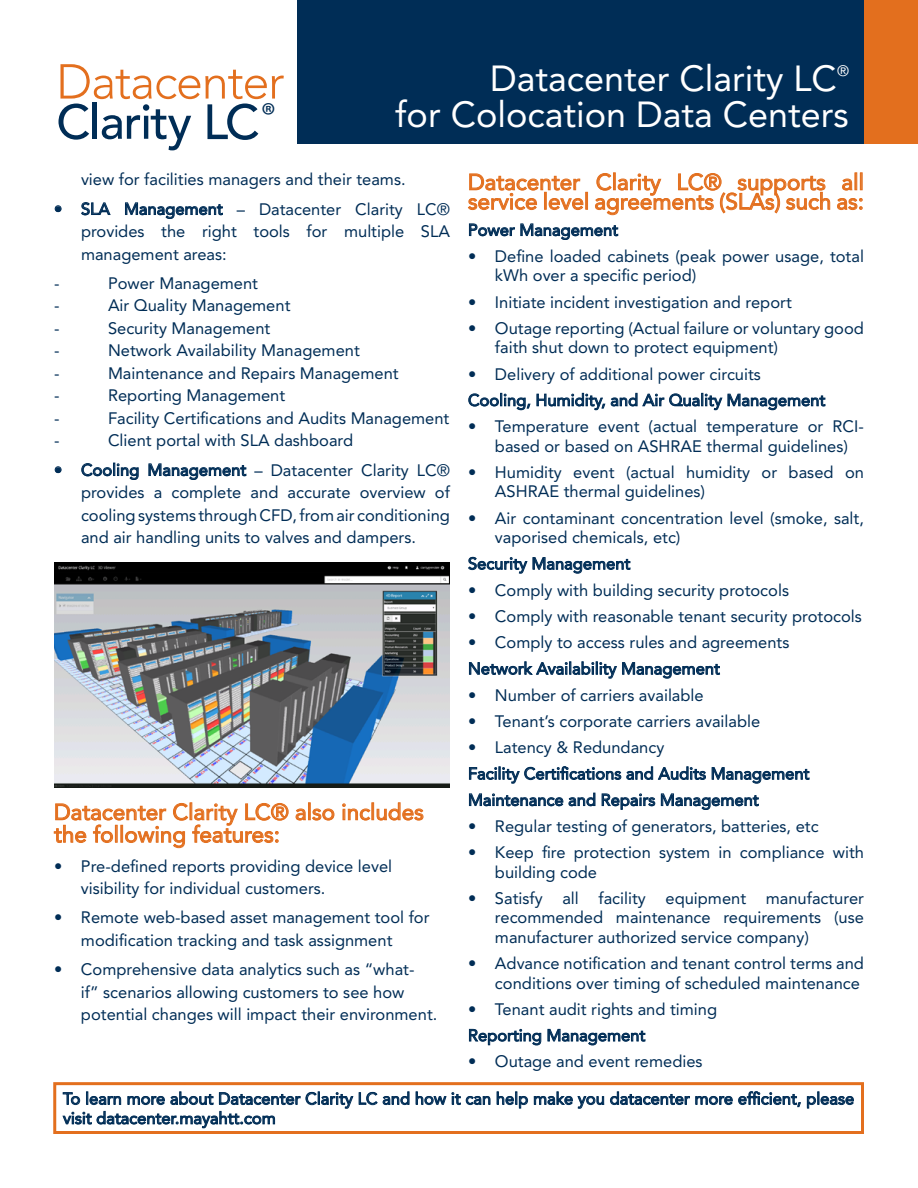
<style>
.page{position:relative;width:918px;height:1188px;background:#fff}
.page>*{position:absolute;margin:0;border:0;box-sizing:border-box;transform-origin:0 0}
.t1{font:36px "Avenir LT Std";color:#fff}
.t2{font:34.95px "Myriad Pro";color:#002d56}
.t3{font:22.5px/22.5px "Avenir LT Std";color:#e36f1e}
.t4{font:16.5px/19.5px "Avenir LT Std";color:#002d56}
.t5{font:15px "Avenir LT Std";color:#fff}
</style>
<div class="page">
<svg style="left:59px;top:64px;width:225px;height:86px"></svg>
<div style="left:297px;top:0;width:581px;height:144px;background:#002d56"></div>
<div style="left:864px;top:0;width:54px;height:144px;background:#e36f1e"></div>
<svg style="left:54px;top:205px;width:8px;height:7px"></svg>
<svg style="left:81px;top:202px;width:30px;height:14px"></svg>
<svg style="left:125px;top:202px;width:98px;height:17px"></svg>
<svg style="left:54px;top:466px;width:8px;height:7px"></svg>
<svg style="left:81px;top:463px;width:58px;height:17px"></svg>
<svg style="left:148px;top:463px;width:99px;height:17px"></svg>
<svg style="left:295px;top:808px;width:11px;height:13px"></svg>
<div style="left:308px;top:802px;width:3px;height:18px;border:1px solid #e36f1e"></div>
<svg style="left:312px;top:808px;width:23px;height:13px"></svg>
<svg style="left:342px;top:802px;width:82px;height:19px"></svg>
<svg style="left:54px;top:802px;width:235px;height:46px"></svg>
<svg style="left:842px;top:172px;width:15px;height:19px"></svg>
<div style="left:860px;top:172px;width:3px;height:18px;border:1px solid #e36f1e"></div>
<svg style="left:468px;top:173px;width:116px;height:38px"></svg>
<div style="left:585px;top:192px;width:3px;height:18px;border:1px solid #e36f1e"></div>
<svg style="left:595px;top:173px;width:235px;height:42px"></svg>
<svg style="left:837px;top:198px;width:26px;height:12px"></svg>
<svg style="left:469px;top:223px;width:150px;height:17px"></svg>
<svg style="left:468px;top:392px;width:358px;height:19px"></svg>
<svg style="left:468px;top:556px;width:163px;height:18px"></svg>
<svg style="left:469px;top:661px;width:251px;height:18px"></svg>
<svg style="left:469px;top:766px;width:341px;height:18px"></svg>
<svg style="left:469px;top:792px;width:290px;height:18px"></svg>
<svg style="left:469px;top:1028px;width:177px;height:18px"></svg>
<img style="left:54px;top:562px;width:396px;height:225px">
<svg style="left:534px;top:1091px;width:70px;height:18px"></svg>
<svg style="left:610px;top:1091px;width:191px;height:16px"></svg>
<svg style="left:807px;top:1092px;width:47px;height:17px"></svg>
<svg style="left:62px;top:1091px;width:466px;height:38px"></svg>
<div style="left:53px;top:1082px;width:811px;height:52px;border:3px solid #e36f1e"></div>
<h2 class="t2" style="left:261px;top:94px;width:16px">®</h2>
<h1 class="t1" style="left:490px;top:58px;width:348px">Datacenter Clarity LC</h1>
<p class="t5" style="left:837px;top:62px;width:13px">®</p>
<h1 class="t1" style="left:395px;top:94px;width:455px">for Colocation Data Centers</h1>
<p class="t4" style="left:81px;top:170px;width:326px">view for facilities managers and their teams.</p>
<p class="t4" style="left:81px;top:198px;width:370px;line-height:22.5px;text-align:justify;text-indent:-27px">• SLA Management – Datacenter Clarity LC® provides the right tools for multiple SLA management areas:</p>
<p class="t4" style="left:54px;top:273px;width:7px">-</p>
<p class="t4" style="left:108px;top:273px;width:152px">Power Management</p>
<p class="t4" style="left:54px;top:296px;width:7px">-</p>
<p class="t4" style="left:108px;top:296px;width:184px">Air Quality Management</p>
<p class="t4" style="left:54px;top:318px;width:7px">-</p>
<p class="t4" style="left:108px;top:318px;width:164px">Security Management</p>
<p class="t4" style="left:54px;top:341px;width:7px">-</p>
<p class="t4" style="left:108px;top:341px;width:253px">Network Availability Management</p>
<p class="t4" style="left:54px;top:363px;width:7px">-</p>
<p class="t4" style="left:108px;top:363px;width:292px">Maintenance and Repairs Management</p>
<p class="t4" style="left:54px;top:386px;width:7px">-</p>
<p class="t4" style="left:108px;top:386px;width:179px">Reporting Management</p>
<p class="t4" style="left:54px;top:408px;width:7px">-</p>
<p class="t4" style="left:108px;top:408px;width:343px">Facility Certifications and Audits Management</p>
<p class="t4" style="left:54px;top:431px;width:7px">-</p>
<p class="t4" style="left:108px;top:431px;width:247px">Client portal with SLA dashboard</p>
<p class="t4" style="left:81px;top:459px;width:371px;line-height:22.5px;text-align:justify;text-indent:-27px">• Cooling Management – Datacenter Clarity LC® provides a complete and accurate overview of cooling systems through CFD, from air conditioning and air handling units to valves and dampers.</p>
<h3 class="t3" style="left:468px;top:172px;width:398px;line-height:19.5px">Datacenter Clarity LC® supports all service level agreements (SLAs) such as:</h3>
<p class="t4" style="left:468px;top:220px;width:152px">Power Management</p>
<p class="t4" style="left:495px;top:246px;width:371px;text-indent:-27px">• Define loaded cabinets (peak power usage, total kWh over a specific period)</p>
<p class="t4" style="left:468px;top:292px;width:325px">• Initiate incident investigation and report</p>
<p class="t4" style="left:495px;top:318px;width:371px;text-indent:-27px">• Outage reporting (Actual failure or voluntary good faith shut down to protect equipment)</p>
<p class="t4" style="left:468px;top:361px;width:359px;line-height:26.2px">• Delivery of additional power circuits<br>Cooling, Humidity, and Air Quality Management</p>
<p class="t4" style="left:495px;top:417px;width:371px;text-indent:-27px">• Temperature event (actual temperature or RCI&shy;based or based on ASHRAE thermal guidelines)</p>
<p class="t4" style="left:495px;top:462px;width:370px;text-indent:-27px">• Humidity event (actual humidity or based on<br>ASHRAE thermal guidelines)</p>
<p class="t4" style="left:495px;top:508px;width:370px;text-indent:-27px">• Air contaminant concentration level (smoke, salt, vaporised chemicals, etc)</p>
<p class="t4" style="left:468px;top:554px;width:164px">Security Management</p>
<p class="t4" style="left:468px;top:580px;width:323px">• Comply with building security protocols</p>
<p class="t4" style="left:468px;top:606px;width:395px">• Comply with reasonable tenant security protocols</p>
<p class="t4" style="left:468px;top:629px;width:323px;line-height:26.2px">• Comply to access rules and agreements<br>Network Availability Management</p>
<p class="t4" style="left:468px;top:685px;width:237px">• Number of carriers available</p>
<p class="t4" style="left:468px;top:711px;width:294px">• Tenant’s corporate carriers available</p>
<p class="t4" style="left:468px;top:734px;width:343px;line-height:26.2px">• Latency &amp; Redundancy<br>Facility Certifications and Audits Management<br>Maintenance and Repairs Management</p>
<p class="t4" style="left:468px;top:816px;width:352px">• Regular testing of generators, batteries, etc</p>
<p class="t4" style="left:495px;top:843px;width:371px;text-indent:-27px">• Keep fire protection system in compliance with building code</p>
<p class="t4" style="left:495px;top:888px;width:371px;text-align:justify;text-indent:-27px">• Satisfy all facility equipment manufacturer recommended maintenance requirements (use manufacturer authorized service company)</p>
<p class="t4" style="left:468px;top:954px;width:397px;text-align:right">• Advance notification and tenant control terms and conditions over timing of scheduled maintenance</p>
<p class="t4" style="left:468px;top:996px;width:251px;line-height:26.2px">• Tenant audit rights and timing<br>Reporting Management</p>
<p class="t4" style="left:468px;top:1052px;width:236px">• Outage and event remedies</p>
<p class="t4" style="left:63px;top:1089px;width:793px">To learn more about Datacenter Clarity LC and how it can help make you datacenter more efficient, please visit datacenter.mayahtt.com</p>
<h3 class="t3" style="left:54px;top:801px;width:371px">Datacenter Clarity LC® also includes the following features:</h3>
<p class="t4" style="left:81px;top:855px;width:313px;line-height:22.5px;text-indent:-27px">• Pre-defined reports providing device level visibility for individual customers.</p>
<p class="t4" style="left:81px;top:906px;width:350px;line-height:22.5px;text-indent:-27px">• Remote web-based asset management tool for modification tracking and task assignment</p>
<p class="t4" style="left:81px;top:958px;width:358px;line-height:22.5px;text-indent:-27px">• Comprehensive data analytics such as “what-<br>if” scenarios allowing customers to see how potential changes will impact their environment.</p>
</div>
